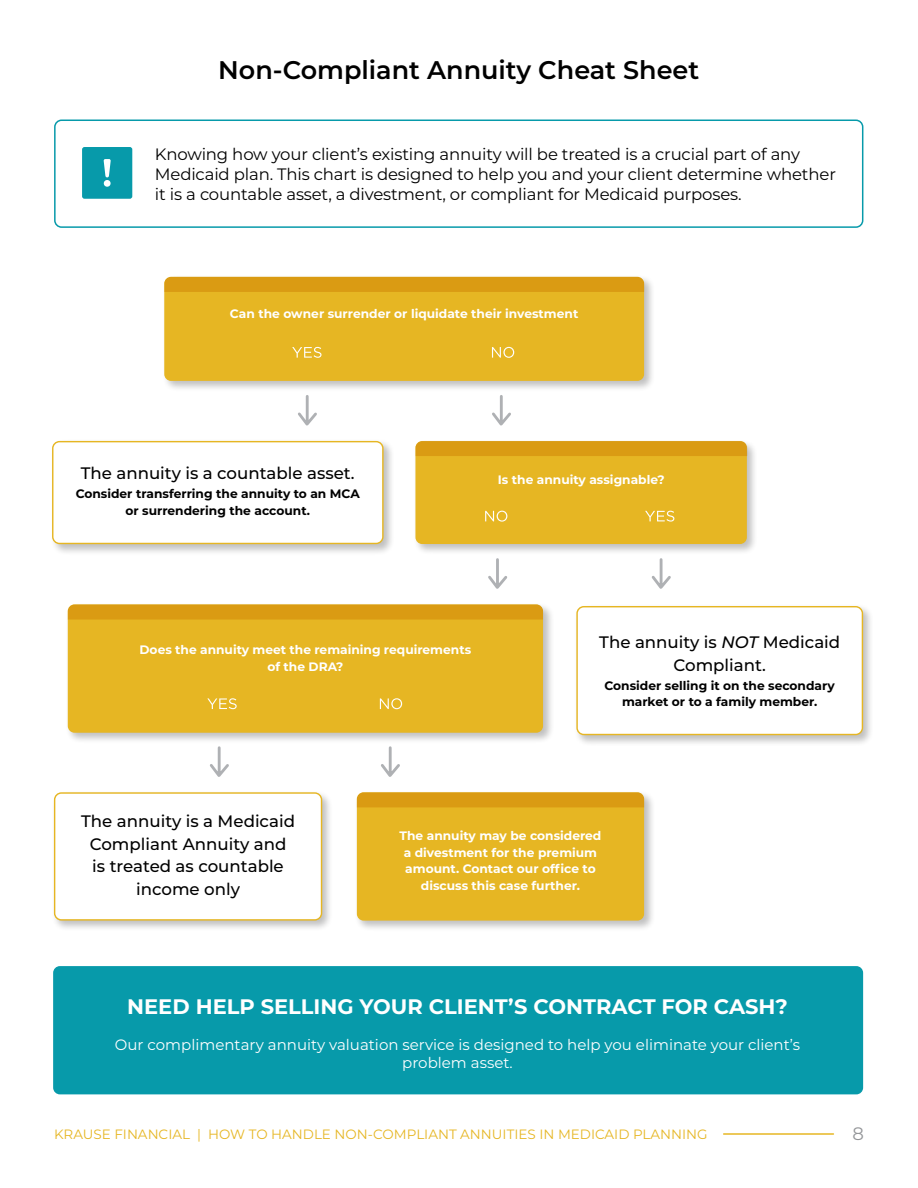
<style>
.page{position:relative;width:918px;height:1188px;background:#fff}
.page>*{position:absolute;margin:0;border:0;box-sizing:border-box;transform-origin:0 0}
.t1{font:600 25.5px "Montserrat";color:#000}
.t2{font:700 21px "Montserrat";color:#fff}
.t3{font:18px "Montserrat";color:#939598}
.t4{font:500 16.65px/22.5px "Montserrat";color:#000;text-align:center}
.t5{font:16.5px/19.8px "Montserrat";letter-spacing:-.01em;color:#000}
.t6{font:15px/18px "Montserrat";color:#fff;text-align:center}
.t7{font:13.5px "Montserrat";color:#e6b623}
.t8{font:700 12.3px/16.5px "Montserrat";color:#fff;text-align:center}
.t9{font:700 12.3px/16.5px "Montserrat";color:#000;text-align:center}
.s1{font-style:italic}
</style>
<div class="page">
<hr style="left:724px;top:1133px;width:109px;height:2px;background:#e6b623">
<div style="left:54px;top:120px;width:809px;height:108px;border:2px solid #079aaa;border-radius:7px"></div>
<div style="left:53px;top:966px;width:810px;height:128px;background:#079aaa"></div>
<div style="left:82px;top:147px;width:50px;height:52px;background:#079aaa;border-radius:2px"></div>
<svg style="left:104px;top:159px;width:7px;height:28px"></svg>
<div style="left:65px;top:602px;width:490px;height:142px;background:#000;opacity:.25"></div>
<div style="left:68px;top:604px;width:475px;height:129px;background:#e6b623;border-radius:7px"></div>
<svg style="left:68px;top:604px;width:475px;height:16px;background:#db9e18"></svg>
<svg style="left:207px;top:698px;width:195px;height:11px"></svg>
<div style="left:50px;top:438px;width:345px;height:118px;background:#000;opacity:.25"></div>
<div style="left:53px;top:442px;width:330px;height:101px;background:#fff;border-radius:7px"></div>
<div style="left:52px;top:441px;width:332px;height:103px;border:1px solid #e6b623;border-radius:7px"></div>
<div style="left:52px;top:790px;width:282px;height:142px;background:#000;opacity:.25"></div>
<div style="left:55px;top:793px;width:267px;height:127px;background:#fff;border-radius:7px"></div>
<div style="left:54px;top:792px;width:268px;height:129px;border:1px solid #e6b623;border-radius:7px"></div>
<div style="left:574px;top:603px;width:300px;height:144px;background:#000;opacity:.25"></div>
<div style="left:577px;top:607px;width:285px;height:128px;background:#fff;border-radius:7px"></div>
<div style="left:576px;top:606px;width:287px;height:129px;border:1px solid #e6b623;border-radius:7px"></div>
<svg style="left:298px;top:395px;width:19px;height:31px"></svg>
<svg style="left:492px;top:395px;width:19px;height:31px"></svg>
<svg style="left:488px;top:558px;width:19px;height:31px"></svg>
<svg style="left:651px;top:558px;width:20px;height:31px"></svg>
<svg style="left:210px;top:746px;width:19px;height:31px"></svg>
<svg style="left:381px;top:746px;width:19px;height:31px"></svg>
<div style="left:162px;top:274px;width:494px;height:118px;background:#000;opacity:.25"></div>
<div style="left:164px;top:277px;width:480px;height:104px;background:#e6b623;border-radius:7px"></div>
<div style="left:164px;top:277px;width:480px;height:15px;background:#da9b13"></div>
<svg style="left:292px;top:347px;width:222px;height:11px"></svg>
<div style="left:413px;top:439px;width:345px;height:116px;background:#000;opacity:.25"></div>
<div style="left:415px;top:441px;width:332px;height:103px;background:#e6b623;border-radius:7px"></div>
<svg style="left:415px;top:441px;width:332px;height:15px;background:#da9b14"></svg>
<svg style="left:485px;top:511px;width:189px;height:11px"></svg>
<div style="left:354px;top:790px;width:301px;height:142px;background:#000;opacity:.25"></div>
<div style="left:357px;top:792px;width:287px;height:129px;background:#e6b623;border-radius:7px"></div>
<svg style="left:357px;top:792px;width:287px;height:15px;background:#da9d17"></svg>
<h1 class="t1" style="left:218px;top:52px;width:483px">Non-Compliant Annuity Cheat Sheet</h1>
<p class="t5" style="left:155px;top:144px;width:682px">Knowing how your client’s existing annuity will be treated is a crucial part of any<br>Medicaid plan. This chart is designed to help you and your client determine whether it is a countable asset, a divestment, or compliant for Medicaid purposes.</p>
<p class="t8" style="left:230px;top:304px;width:350px">Can the owner surrender or liquidate their investment</p>
<h3 class="t4" style="left:81px;top:462px;width:275px">The annuity is a countable asset.</h3>
<p class="t9" style="left:76px;top:485px;width:286px">Consider transferring the annuity to an MCA or surrendering the account.</p>
<p class="t8" style="left:498px;top:470px;width:168px">Is the annuity assignable?</p>
<p class="t8" style="left:140px;top:641px;width:333px">Does the annuity meet the remaining requirements of the DRA?</p>
<h3 class="t4" style="left:599px;top:631px;width:243px">The annuity is <span class="s1">NOT</span> Medicaid<br>Compliant.</h3>
<p class="t9" style="left:605px;top:677px;width:232px">Consider selling it on the secondary market or to a family member.</p>
<h3 class="t4" style="left:81px;top:810px;width:215px">The annuity is a Medicaid<br>Compliant Annuity and<br>is treated as countable income only</h3>
<p class="t8" style="left:400px;top:827px;width:203px">The annuity may be considered a divestment for the premium amount. Contact our office to discuss this case further.</p>
<h2 class="t2" style="left:127px;top:992px;width:662px">NEED HELP SELLING YOUR CLIENT’S CONTRACT FOR CASH?</h2>
<p class="t6" style="left:115px;top:1036px;width:687px">Our complimentary annuity valuation service is designed to help you eliminate your client’s problem asset.</p>
<p class="t7" style="left:54px;top:1125px;width:655px">KRAUSE FINANCIAL | HOW TO HANDLE NON-COMPLIANT ANNUITIES IN MEDICAID PLANNING</p>
<h3 class="t3" style="left:853px;top:1121px;width:13px">8</h3>
</div>
